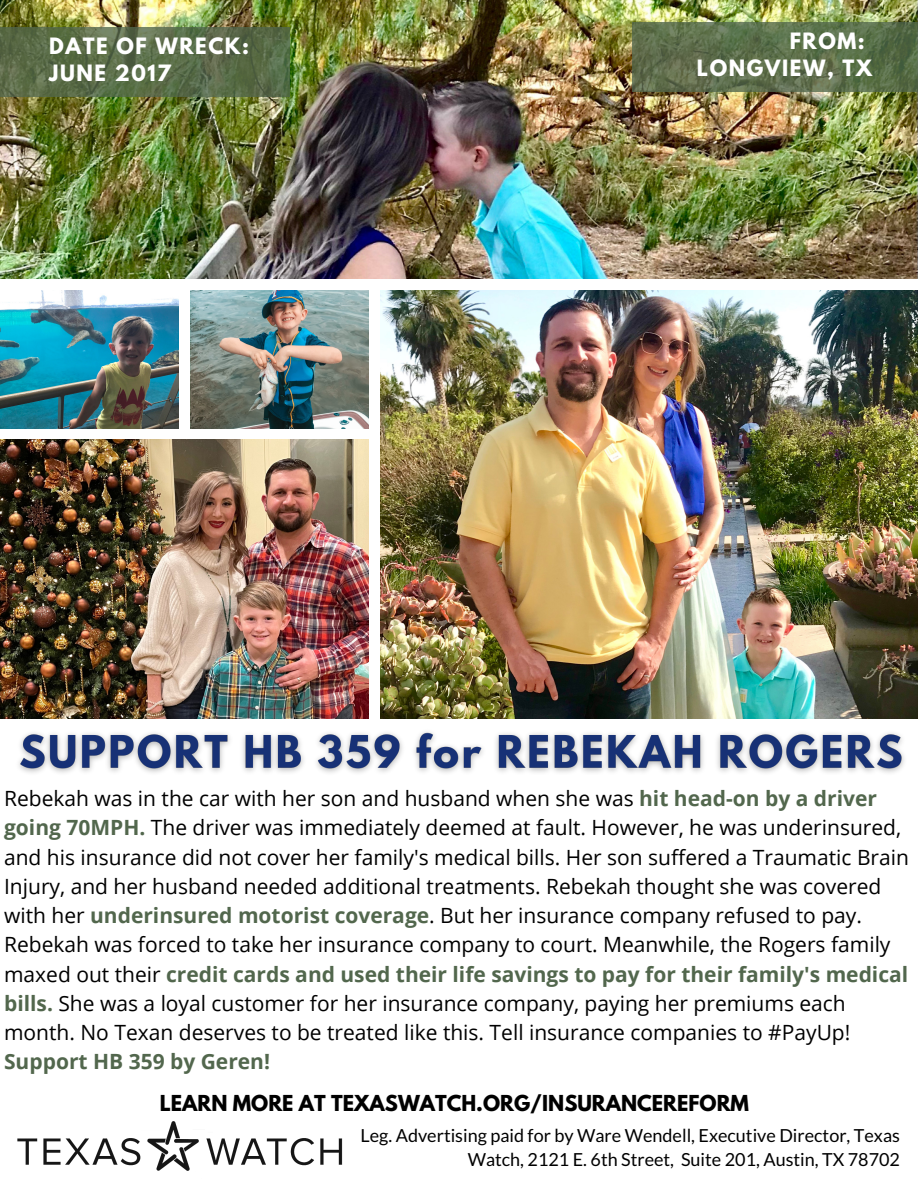
<style>
.page{position:relative;width:918px;height:1188px;background:#fff}
.page>*{position:absolute;margin:0;border:0;box-sizing:border-box;transform-origin:0 0}
.t1{font:21px/29.2px "Open Sans";color:#000}
.t2{font:700 19.95px "League Spartan";letter-spacing:.08em;color:#fff}
.t3{font:700 19.5px "League Spartan";color:#000}
.t4{font:18px/24.8px "Lato";color:#000;text-align:right}
.s1{font-weight:700;color:#52674d}
</style>
<div class="page">
<img style="left:0;top:0;width:918px;height:279px">
<img style="left:0;top:290px;width:179px;height:139px">
<img style="left:190px;top:290px;width:179px;height:139px">
<img style="left:0;top:440px;width:369px;height:279px">
<img style="left:380px;top:290px;width:538px;height:429px">
<img style="left:17px;top:1121px;width:326px;height:50px">
<svg style="left:0;top:28px;width:289px;height:69px;background:#5a6c48"></svg>
<svg style="left:632px;top:23px;width:286px;height:69px;background:#5d6f4c"></svg>
<img style="left:19px;top:732px;width:885px;height:41px">
<p class="t2" style="left:49px;top:37px;width:202px">DATE OF WRECK:</p>
<p class="t2" style="left:49px;top:64px;width:123px">JUNE 2017</p>
<p class="t2" style="left:790px;top:32px;width:77px">FROM:</p>
<p class="t2" style="left:697px;top:59px;width:177px">LONGVIEW, TX</p>
<p class="t1" style="left:4px;top:783px;width:906px">Rebekah was in the car with her son and husband when she was <span class="s1">hit head-on by a driver going 70MPH.</span> The driver was immediately deemed at fault. However, he was underinsured, and his insurance did not cover her family's medical bills. Her son suffered a Traumatic Brain Injury, and her husband needed additional treatments. Rebekah thought she was covered with her <span class="s1">underinsured motorist coverage</span>. But her insurance company refused to pay.<br>Rebekah was forced to take her insurance company to court. Meanwhile, the Rogers family maxed out their <span class="s1">credit cards and used their life savings to pay for their family's medical bills.</span> She was a loyal customer for her insurance company, paying her premiums each month. No Texan deserves to be treated like this. Tell insurance companies to #PayUp!<br><span class="s1">Support HB 359 by Geren!</span></p>
<p class="t3" style="left:160px;top:1093px;width:591px">LEARN MORE AT TEXASWATCH.ORG/INSURANCEREFORM</p>
<p class="t4" style="left:361px;top:1122px;width:541px">Leg. Advertising paid for by Ware Wendell, Executive Director, Texas<br>Watch, 2121 E. 6th Street, Suite 201, Austin, TX 78702</p>
</div>
